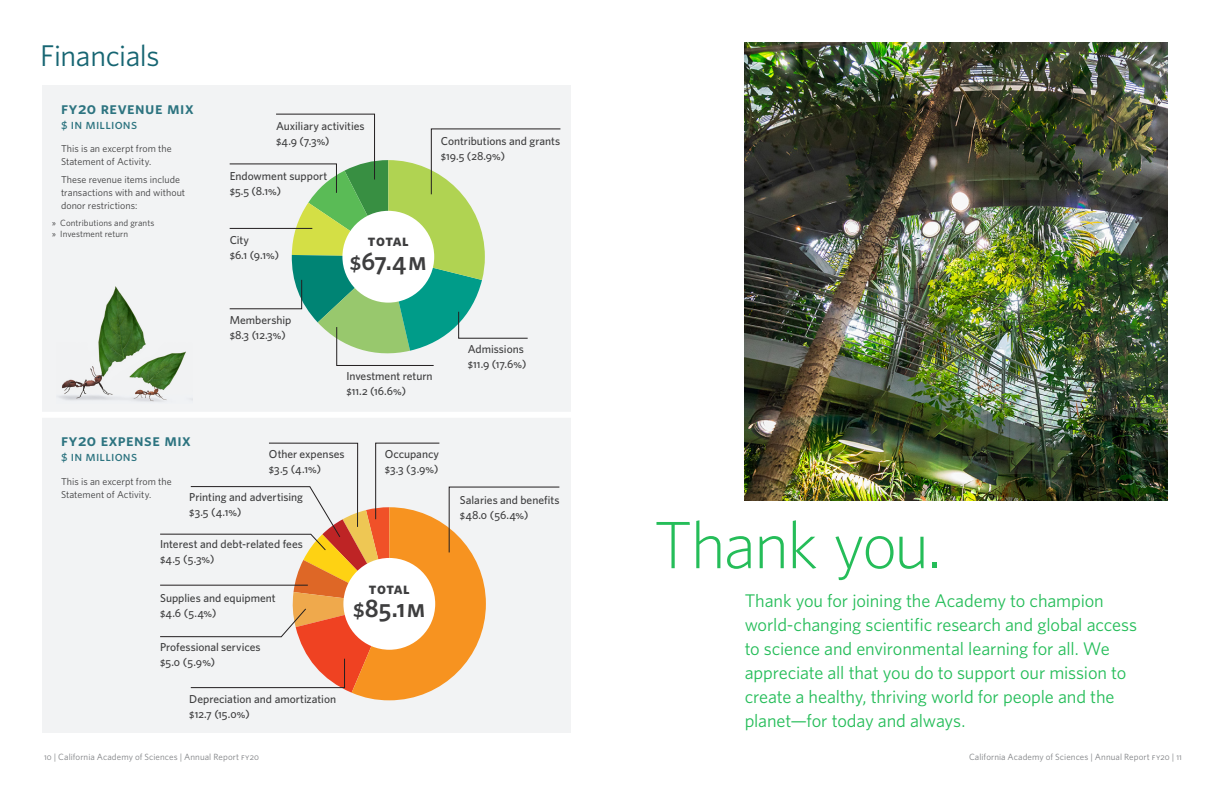
<style>
.page{position:relative;width:1224px;height:792px;background:#fff}
.page>*{position:absolute;margin:0;border:0;box-sizing:border-box;transform-origin:0 0}
.Page_heading{font:300 67px "Whitney";letter-spacing:-.03em;color:#25bd59}
.Page_heading-2{font:30px "Whitney";letter-spacing:-.015em;color:#166572}
.t1{font:600 25px "Whitney";letter-spacing:.025em;color:#3e3e3f}
.Page_heading-3{font:18.3px/24px "Whitney";letter-spacing:-.01em;color:#25bd59}
.Lining_numerals{font:600 17px "Whitney";letter-spacing:.03em;color:#2d7480}
.t2{font:700 16px "Whitney";letter-spacing:.03em;color:#3e3e3f}
.Lining_numerals-2{font:500 14px "Whitney";letter-spacing:.015em;color:#2d7480}
.t3{font:500 11.5px/15px "Whitney";letter-spacing:-.005em;color:#3e3e3f}
.t4{font:10px/13px "Whitney";color:#3e3e3f}
.t5{font:9px "Whitney";letter-spacing:.01em;color:#808285}
.t6{font:9px "Whitney";letter-spacing:.005em;color:#3e3e3f}
.s1{font-family:"Myriad Pro"}
</style>
<div class="page">
<div style="left:42px;top:85px;width:528px;height:648px;background:#f2f3f4"></div>
<img style="left:745px;top:42px;width:422px;height:458px">
<svg style="left:229px;top:114px;width:332px;height:252px"></svg>
<hr style="left:230px;top:228px;width:82px;height:1px;background:#231f20">
<svg style="left:160px;top:443px;width:400px;height:257px"></svg>
<hr style="left:160px;top:585px;width:148px;height:1px;background:#231f20">
<div style="left:36px;top:412px;width:539px;height:6px;background:#fff"></div>
<img style="left:58px;top:286px;width:135px;height:116px">
<p class="Page_heading-2" style="left:40px;top:36px;width:121px">Financials</p>
<p class="Lining_numerals" style="left:61px;top:96px;width:134px">fy20 revenue mix</p>
<p class="Lining_numerals-2" style="left:61px;top:114px;width:78px">$ in millions</p>
<p class="t4" style="left:61px;top:142px;width:112px">This is an excerpt from the<br>Statement of Activity.</p>
<p class="t4" style="left:61px;top:173px;width:126px">These revenue items include transactions with and without donor restrictions:</p>
<p class="t6" style="left:52px;top:217px;width:104px"><span class="s1">»</span> Contributions and grants</p>
<p class="t6" style="left:52px;top:228px;width:77px"><span class="s1">»</span> Investment return</p>
<p class="Lining_numerals" style="left:61px;top:429px;width:131px">fy20 expense mix</p>
<p class="Lining_numerals-2" style="left:61px;top:447px;width:78px">$ in millions</p>
<p class="t3" style="left:276px;top:118px;width:90px">Auxiliary activities $4.9 (7.3%)</p>
<p class="t3" style="left:230px;top:168px;width:99px">Endowment support $5.5 (8.1%)</p>
<p class="t3" style="left:230px;top:232px;width:51px">City<br>$6.1 (9.1%)</p>
<p class="t2" style="left:368px;top:230px;width:42px">total</p>
<p class="t1" style="left:350px;top:245px;width:78px">$67.4M</p>
<p class="t3" style="left:441px;top:133px;width:121px">Contributions and grants $19.5 (28.9%)</p>
<p class="t3" style="left:230px;top:312px;width:63px">Membership $8.3 (12.3%)</p>
<p class="t3" style="left:346px;top:368px;width:88px">Investment return $11.2 (16.6%)</p>
<p class="t3" style="left:468px;top:342px;width:60px">Admissions $11.9 (17.6%)</p>
<p class="t3" style="left:269px;top:446px;width:77px">Other expenses $3.5 (4.1%)</p>
<p class="t3" style="left:385px;top:446px;width:56px">Occupancy $3.3 (3.9%)</p>
<p class="t4" style="left:61px;top:475px;width:112px">This is an excerpt from the<br>Statement of Activity.</p>
<p class="t3" style="left:189px;top:490px;width:115px">Printing and advertising $3.5 (4.1%)</p>
<p class="t3" style="left:160px;top:537px;width:144px">Interest and debt-related fees $4.5 (5.3%)</p>
<p class="t3" style="left:160px;top:590px;width:117px">Supplies and equipment $4.6 (5.4%)</p>
<p class="t3" style="left:160px;top:639px;width:102px">Professional services $5.0 (5.9%)</p>
<p class="t3" style="left:189px;top:691px;width:148px">Depreciation and amortization $12.7 (15.0%)</p>
<p class="t2" style="left:369px;top:577px;width:42px">total</p>
<p class="t1" style="left:353px;top:592px;width:74px">$85.1M</p>
<p class="t3" style="left:460px;top:492px;width:101px">Salaries and benefits $48.0 (56.4%)</p>
<p class="Page_heading" style="left:654px;top:500px;width:290px">Thank you.</p>
<p class="Page_heading-3" style="left:745px;top:588px;width:394px">Thank you for joining the Academy to champion world‑changing scientific research and global access to science and environmental learning for all. We appreciate all that you do to support our mission to create a healthy, thriving world for people and the planet—for today and always.</p>
<p class="t5" style="left:44px;top:751px;width:217px">10 | California Academy of Sciences | Annual Report fy20</p>
<p class="t5" style="left:969px;top:751px;width:214px">California Academy of Sciences | Annual Report fy20 | 11</p>
</div>
